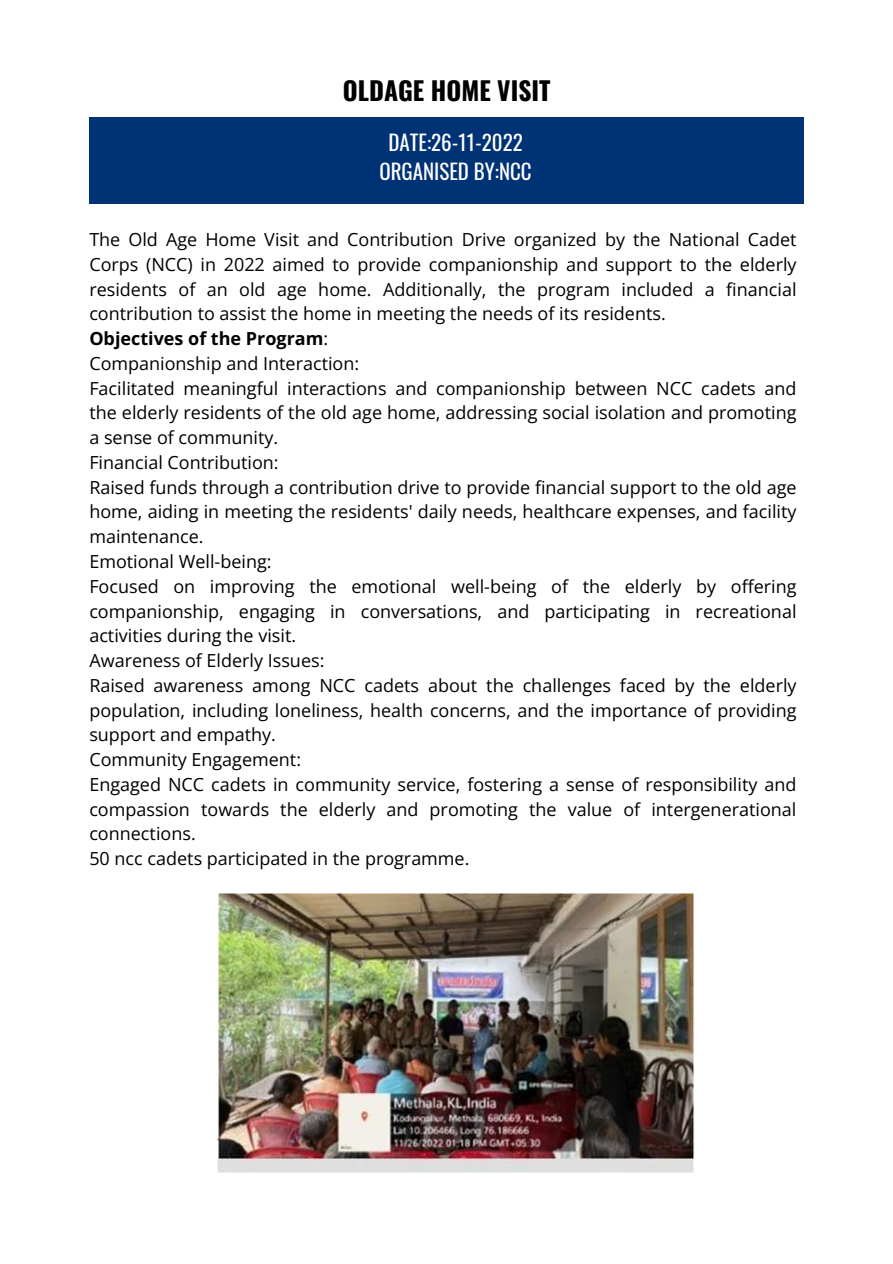
<style>
.page{position:relative;width:893px;height:1264px;background:#fff}
.page>*{position:absolute;margin:0;border:0;box-sizing:border-box;transform-origin:0 0}
.t1{font:700 25.5px "Oswald";color:#000}
.t2{font:21px/29.2px "Oswald";color:#fff;text-align:center}
.t3{font:18px/24.8px "Open Sans";color:#000}
.s1{font-weight:700}
</style>
<div class="page">
<img style="left:217px;top:893px;width:477px;height:280px">
<div style="left:89px;top:117px;width:715px;height:87px;background:#003376"></div>
<h1 class="t1" style="left:343px;top:71px;width:209px">OLDAGE HOME VISIT</h1>
<p class="t2" style="left:379px;top:127px;width:154px">DATE:26-11-2022<br>ORGANISED BY:NCC</p>
<p class="t3" style="left:89px;top:227px;width:708px">The Old Age Home Visit and Contribution Drive organized by the National Cadet Corps (NCC) in 2022 aimed to provide companionship and support to the elderly residents of an old age home. Additionally, the program included a financial contribution to assist the home in meeting the needs of its residents.<br><span class="s1">Objectives of the Program</span>:<br>Companionship and Interaction:<br>Facilitated meaningful interactions and companionship between NCC cadets and the elderly residents of the old age home, addressing social isolation and promoting a sense of community.<br>Financial Contribution:<br>Raised funds through a contribution drive to provide financial support to the old age home, aiding in meeting the residents' daily needs, healthcare expenses, and facility maintenance.<br>Emotional Well-being:<br>Focused on improving the emotional well-being of the elderly by offering companionship, engaging in conversations, and participating in recreational activities during the visit.<br>Awareness of Elderly Issues:<br>Raised awareness among NCC cadets about the challenges faced by the elderly population, including loneliness, health concerns, and the importance of providing support and empathy.<br>Community Engagement:<br>Engaged NCC cadets in community service, fostering a sense of responsibility and compassion towards the elderly and promoting the value of intergenerational connections.<br>50 ncc cadets participated in the programme.</p>
</div>
